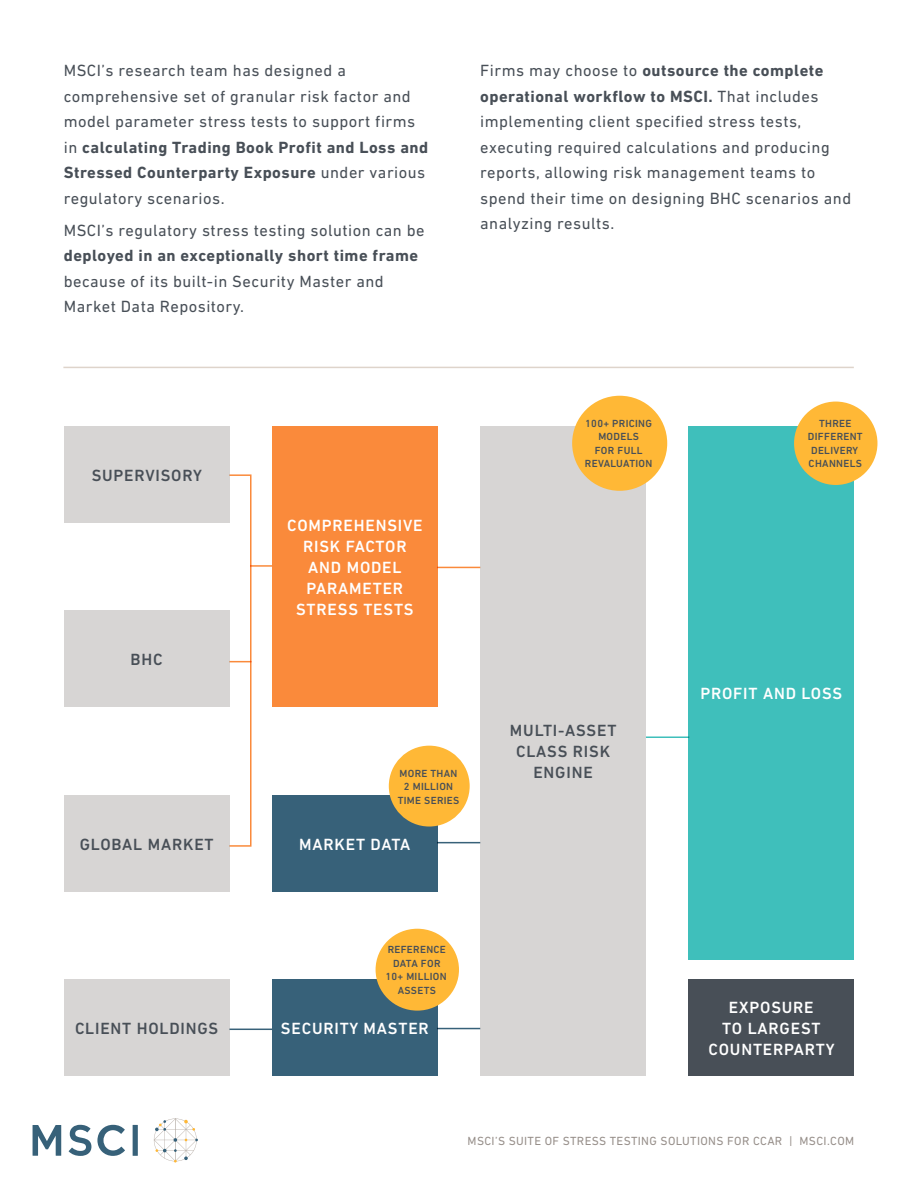
<style>
.page{position:relative;width:918px;height:1188px;background:#fff}
.page>*{position:absolute;margin:0;border:0;box-sizing:border-box;transform-origin:0 0}
.t1{font:16.5px/25.5px "DIN Next LT Pro";letter-spacing:.03em;color:#484f57}
.t2{font:500 16.5px/21px "DIN Next LT Pro";letter-spacing:.05em;color:#fff;text-align:center}
.t3{font:500 16.5px/21px "DIN Next LT Pro";letter-spacing:.05em;color:#484f57;text-align:center}
.t4{font:700 16.5px "DIN Next LT Pro";letter-spacing:.03em;color:#484f57}
.t5{font:12px "DIN Next LT Pro";letter-spacing:.03em;color:#978f8a}
.t6{font:500 10.5px/13.5px "DIN Next LT Pro";letter-spacing:.03em;color:#484f57;text-align:center}
.s1{font-weight:700}
</style>
<div class="page">
<svg style="left:154px;top:1119px;width:44px;height:44px"></svg>
<svg style="left:33px;top:1125px;width:28px;height:31px"></svg>
<div style="left:133px;top:1125px;width:5px;height:31px;background:#376179"></div>
<svg style="left:97px;top:1125px;width:28px;height:31px"></svg>
<svg style="left:69px;top:1125px;width:22px;height:31px"></svg>
<hr style="left:63px;top:367px;width:791px;height:1px;background:#ded4cb">
<div style="left:272px;top:426px;width:166px;height:281px;background:#fa8a3b"></div>
<div style="left:480px;top:426px;width:166px;height:650px;background:#d7d5d4"></div>
<div style="left:688px;top:426px;width:166px;height:534px;background:#3fbfbb"></div>
<div style="left:64px;top:795px;width:166px;height:96px;background:#d7d5d4"></div>
<div style="left:64px;top:611px;width:166px;height:96px;background:#d7d5d4"></div>
<div style="left:64px;top:426px;width:166px;height:96px;background:#d7d5d4"></div>
<div style="left:272px;top:795px;width:166px;height:96px;background:#376179"></div>
<div style="left:64px;top:980px;width:166px;height:96px;background:#d7d5d4"></div>
<div style="left:272px;top:980px;width:166px;height:96px;background:#376179"></div>
<div style="left:688px;top:980px;width:166px;height:96px;background:#484f57"></div>
<div style="left:572px;top:396px;width:95px;height:95px;background:#ffb836;border-radius:50%"></div>
<div style="left:794px;top:402px;width:83px;height:83px;background:#ffb836;border-radius:50%"></div>
<div style="left:389px;top:746px;width:81px;height:81px;background:#ffb836;border-radius:50%"></div>
<div style="left:376px;top:929px;width:83px;height:82px;background:#ffb836;border-radius:50%"></div>
<div style="left:229px;top:474px;width:23px;height:373px;border:2px solid #fa8a3b"></div>
<svg style="left:230px;top:661px;width:22px;height:1px"></svg>
<hr style="left:250px;top:565px;width:22px;height:2px;background:#fa8a3b">
<hr style="left:437px;top:567px;width:43px;height:1px;background:#fa8a3b">
<hr style="left:646px;top:736px;width:43px;height:2px;background:#3fbfbb">
<hr style="left:437px;top:842px;width:43px;height:1px;background:#376179">
<hr style="left:437px;top:1028px;width:43px;height:1px;background:#376179">
<hr style="left:230px;top:1029px;width:42px;height:1px;background:#376179">
<p class="t1" style="left:64px;top:58px;width:366px">MSCI’s research team has designed a comprehensive set of granular risk factor and model parameter stress tests to support firms in <span class="s1">calculating Trading Book Profit and Loss and Stressed Counterparty Exposure</span> under various regulatory scenarios.</p>
<p class="t1" style="left:64px;top:217px;width:362px">MSCI’s regulatory stress testing solution can be</p>
<p class="t4" style="left:64px;top:246px;width:356px">deployed in an exceptionally short time frame</p>
<p class="t1" style="left:64px;top:268px;width:322px">because of its built-in Security Master and<br>Market Data Repository.</p>
<p class="t1" style="left:480px;top:58px;width:373px">Firms may choose to <span class="s1">outsource the complete operational workflow to MSCI.</span> That includes implementing client specified stress tests, executing required calculations and producing reports, allowing risk management teams to spend their time on designing BHC scenarios and analyzing results.</p>
<p class="t3" style="left:92px;top:464px;width:112px">SUPERVISORY</p>
<p class="t3" style="left:131px;top:649px;width:33px">BHC</p>
<p class="t3" style="left:80px;top:833px;width:135px">GLOBAL MARKET</p>
<p class="t2" style="left:287px;top:515px;width:137px">COMPREHENSIVE<br>RISK FACTOR<br>AND MODEL<br>PARAMETER<br>STRESS TESTS</p>
<p class="t6" style="left:398px;top:766px;width:63px">MORE THAN<br>2 MILLION<br>TIME SERIES</p>
<p class="t2" style="left:299px;top:833px;width:113px">MARKET DATA</p>
<p class="t6" style="left:585px;top:417px;width:69px">100+ PRICING<br>MODELS<br>FOR FULL<br>REVALUATION</p>
<p class="t6" style="left:808px;top:417px;width:56px">THREE<br>DIFFERENT<br>DELIVERY<br>CHANNELS</p>
<p class="t3" style="left:510px;top:720px;width:108px">MULTI-ASSET<br>CLASS RISK<br>ENGINE</p>
<p class="t2" style="left:700px;top:683px;width:143px">PROFIT AND LOSS</p>
<p class="t6" style="left:385px;top:943px;width:63px">REFERENCE<br>DATA FOR<br>10+ MILLION<br>ASSETS</p>
<p class="t3" style="left:75px;top:1018px;width:145px">CLIENT HOLDINGS</p>
<p class="t2" style="left:281px;top:1018px;width:149px">SECURITY MASTER</p>
<p class="t2" style="left:709px;top:997px;width:128px">EXPOSURE<br>TO LARGEST<br>COUNTERPARTY</p>
<p class="t5" style="left:468px;top:1134px;width:388px">MSCI’S SUITE OF STRESS TESTING SOLUTIONS FOR CCAR | MSCI.COM</p>
</div>
